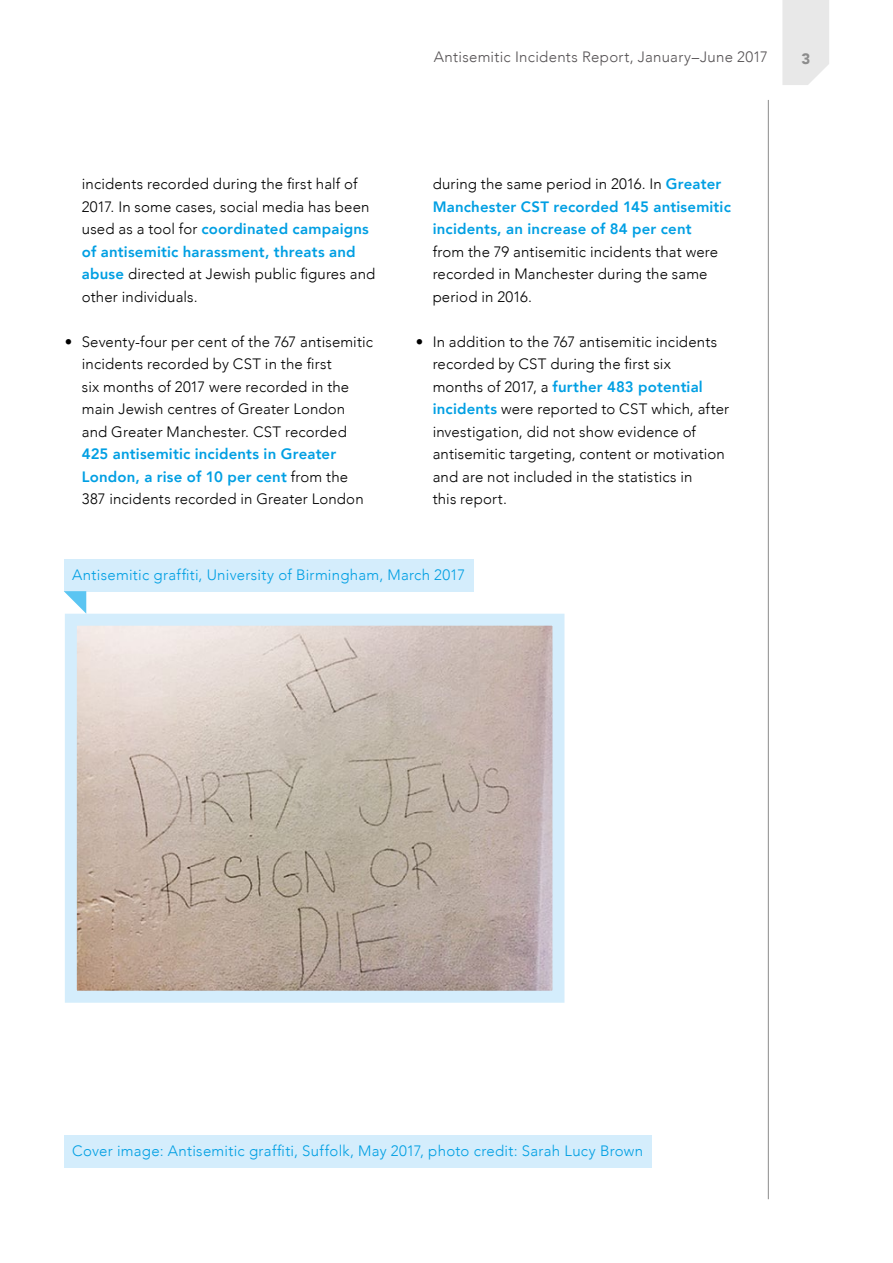
<style>
.page{position:relative;width:893px;height:1263px;background:#fff}
.page>*{position:absolute;margin:0;border:0;box-sizing:border-box;transform-origin:0 0}
.t1{font:300 15px/22.5px "Avenir";letter-spacing:.01em;color:#000}
.t2{font:800 15px/22.5px "Avenir";letter-spacing:.01em;color:#009fe3}
.t3{font:300 15px "Avenir";letter-spacing:.02em;color:#009fe3}
.t4{font:300 15px "Avenir";letter-spacing:.02em;color:#555254}
.t5{font:900 15px "Avenir";color:#8c8c8c}
.s1{font-weight:800;color:#009fe3}
.s2{font-weight:300;color:#000}
</style>
<div class="page">
<svg style="left:782px;top:0;width:47px;height:85px;background:#e9e9e9"></svg>
<hr style="left:768px;top:100px;width:1px;height:1099px;background:#8c8c8c">
<div style="left:64px;top:559px;width:410px;height:32px;background:#d4edfc"></div>
<img style="left:78px;top:627px;width:473px;height:363px">
<div style="left:65px;top:614px;width:499px;height:389px;border:12px solid #d4edfc"></div>
<svg style="left:64px;top:591px;width:22px;height:23px"></svg>
<div style="left:64px;top:1135px;width:588px;height:32px;background:#d4edfc"></div>
<p class="t4" style="left:434px;top:48px;width:336px">Antisemitic Incidents Report, January–June 2017</p>
<p class="t5" style="left:801px;top:46px;width:10px">3</p>
<p class="t1" style="left:82px;top:173px;width:295px">incidents recorded during the first half of 2017. In some cases, social media has been used as a tool for <span class="s1">coordinated campaigns of antisemitic harassment, threats and abuse</span> directed at Jewish public figures and other individuals.</p>
<p class="t1" style="left:82px;top:330px;width:293px;text-indent:-17px">• Seventy-four per cent of the 767 antisemitic incidents recorded by CST in the first<br>six months of 2017 were recorded in the main Jewish centres of Greater London and Greater Manchester. CST recorded</p>
<p class="t2" style="left:82px;top:443px;width:283px">425 antisemitic incidents in Greater<br>London, a rise of 10 per cent <span class="s2">from the<br>387 incidents recorded in Greater London</span></p>
<p class="t2" style="left:433px;top:173px;width:300px"><span class="s2">during the same period in 2016. In</span> Greater<br>Manchester CST recorded 145 antisemitic incidents, an increase of 84 per cent</p>
<p class="t1" style="left:433px;top:240px;width:287px">from the 79 antisemitic incidents that were recorded in Manchester during the same period in 2016.</p>
<p class="t1" style="left:433px;top:330px;width:298px;text-indent:-17px">• In addition to the 767 antisemitic incidents recorded by CST during the first six<br>months of 2017, a <span class="s1">further 483 potential incidents</span> were reported to CST which, after investigation, did not show evidence of antisemitic targeting, content or motivation and are not included in the statistics in<br>this report.</p>
<p class="t3" style="left:72px;top:566px;width:394px">Antisemitic graffiti, University of Birmingham, March 2017</p>
<p class="t3" style="left:72px;top:1142px;width:572px">Cover image: Antisemitic graffiti, Suffolk, May 2017, photo credit: Sarah Lucy Brown</p>
</div>
